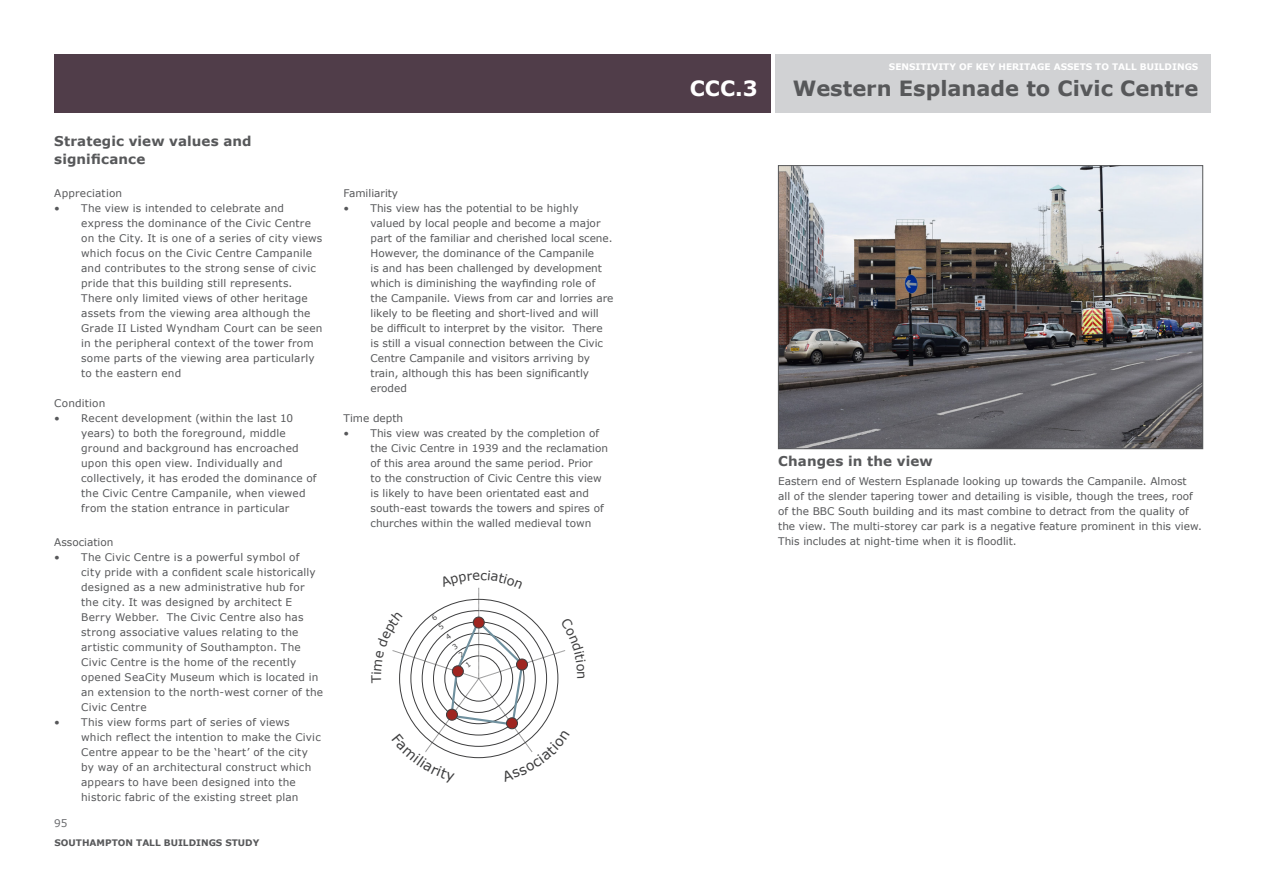
<style>
.page{position:relative;width:1263px;height:893px;background:#fff}
.page>*{position:absolute;margin:0;border:0;box-sizing:border-box;transform-origin:0 0}
.t1{font:700 21px "Verdana";color:#57585a}
.t2{font:700 21px "Verdana";color:#fff}
.t3{font:16.05px "Verdana";color:#231f20}
.t4{font:700 13.5px/18px "Verdana";letter-spacing:.005em;color:#57585a}
.t5{font:10.5px/15px "Verdana";letter-spacing:.01em;color:#57585a}
.t6{font:10.5px "Verdana";color:#6c6d70}
.t7{font:700 9px "Verdana";color:#fff}
.t8{font:700 9px "Verdana";color:#57585a}
.t9{font:7.2px/11.6px "Verdana";color:#3e3e3f;text-align:justify}
</style>
<div class="page">
<div style="left:775px;top:54px;width:435px;height:59px;background:#d1d2d4"></div>
<div style="left:54px;top:54px;width:716px;height:59px;background:#503d49"></div>
<img style="left:780px;top:167px;width:421px;height:280px">
<div style="left:778px;top:165px;width:425px;height:284px;border:1px solid #57585a"></div>
<svg style="left:392px;top:587px;width:174px;height:172px"></svg>
<p class="t4" style="left:54px;top:132px;width:199px">Strategic view values and significance</p>
<p class="t5" style="left:54px;top:186px;width:70px">Appreciation</p>
<p class="t5" style="left:81px;top:201px;width:243px;text-indent:-27px">• The view is intended to celebrate and express the dominance of the Civic Centre on the City. It is one of a series of city views which focus on the Civic Centre Campanile and contributes to the strong sense of civic pride that this building still represents.<br>There only limited views of other heritage assets from the viewing area although the Grade II Listed Wyndham Court can be seen in the peripheral context of the tower from some parts of the viewing area particularly to the eastern end</p>
<p class="t5" style="left:54px;top:396px;width:53px">Condition</p>
<p class="t5" style="left:81px;top:411px;width:237px;text-indent:-27px">• Recent development (within the last 10 years) to both the foreground, middle ground and background has encroached upon this open view. Individually and collectively, it has eroded the dominance of the Civic Centre Campanile, when viewed from the station entrance in particular</p>
<p class="t5" style="left:54px;top:535px;width:61px">Association</p>
<p class="t5" style="left:81px;top:550px;width:243px;text-indent:-27px">• The Civic Centre is a powerful symbol of<br>city pride with a confident scale historically designed as a new administrative hub for the city. It was designed by architect E Berry Webber. The Civic Centre also has strong associative values relating to the artistic community of Southampton. The Civic Centre is the home of the recently opened SeaCity Museum which is located in an extension to the north-west corner of the Civic Centre</p>
<p class="t5" style="left:81px;top:715px;width:241px;text-indent:-27px">• This view forms part of series of views which reflect the intention to make the Civic Centre appear to be the ‘heart’ of the city by way of an architectural construct which appears to have been designed into the historic fabric of the existing street plan</p>
<p class="t6" style="left:54px;top:816px;width:15px">95</p>
<p class="t8" style="left:55px;top:836px;width:206px">SOUTHAMPTON TALL BUILDINGS STUDY</p>
<p class="t7" style="left:889px;top:61px;width:311px">SENSITIVITY OF KEY HERITAGE ASSETS TO TALL BUILDINGS</p>
<p class="t2" style="left:690px;top:73px;width:70px">CCC.3</p>
<p class="t1" style="left:793px;top:73px;width:407px">Western Esplanade to Civic Centre</p>
<p class="t5" style="left:343px;top:185px;width:56px">Familiarity</p>
<p class="t5" style="left:370px;top:200px;width:244px;text-indent:-27px">• This view has the potential to be highly valued by local people and become a major part of the familiar and cherished local scene.<br>However, the dominance of the Campanile<br>is and has been challenged by development which is diminishing the wayfinding role of the Campanile. Views from car and lorries are likely to be fleeting and short-lived and will be difficult to interpret by the visitor. There is still a visual connection between the Civic Centre Campanile and visitors arriving by train, although this has been significantly eroded</p>
<p class="t5" style="left:343px;top:410px;width:61px">Time depth</p>
<p class="t5" style="left:370px;top:425px;width:239px;text-indent:-27px">• This view was created by the completion of the Civic Centre in 1939 and the reclamation of this area around the same period. Prior<br>to the construction of Civic Centre this view is likely to have been orientated east and south-east towards the towers and spires of churches within the walled medieval town</p>
<p class="t3" style="left:346px;top:510px;width:417px">Significance of heritage assets in the strategic view</p>
<p class="t4" style="left:778px;top:452px;width:156px">Changes in the view</p>
<p class="t5" style="left:778px;top:473px;width:425px">Eastern end of Western Esplanade looking up towards the Campanile. Almost<br>all of the slender tapering tower and detailing is visible, though the trees, roof of the BBC South building and its mast combine to detract from the quality of the view. The multi-storey car park is a negative feature prominent in this view.<br>This includes at night-time when it is floodlit.</p>
<p class="t9" style="left:429px;top:614px;width:6px;rotate:-36deg">6<br>5<br>4<br>3<br>2<br>1</p>
</div>
